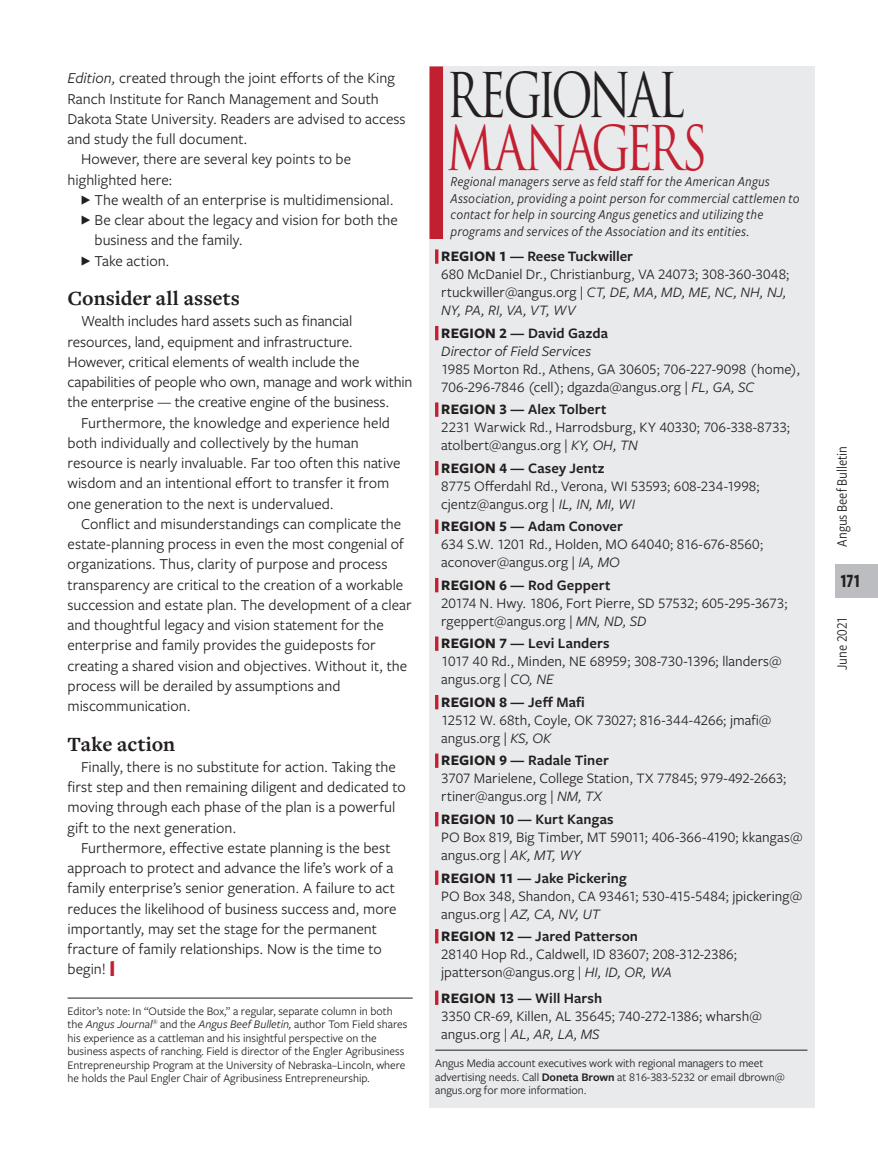
<style>
.page{position:relative;width:878px;height:1168px;background:#fff}
.page>*{position:absolute;margin:0;border:0;box-sizing:border-box;transform-origin:0 0}
.Column_Title{font:60px/52.5px "Trajan Pro 3";letter-spacing:-.08em;color:#231f20;scale:.76 1}
.column_subhead{font:700 21px "Freight Text Pro";color:#231f20}
.t1{font:700 19.5px "Freight Sans Cmp Pro";color:#231f20;scale:.9 1}
.column_body{font:15.75px/20.2px "Freight Sans Pro";color:#231f20}
.column_text_list{font:15px/18px "Freight Sans Pro";color:#231f20}
.Bar_Subhead{font:600 15px "Freight Sans Pro";letter-spacing:.005em;color:#231f20}
.t2{font:15px "Freight Sans Cnd Pro";letter-spacing:-.01em;color:#231f20}
.column_text_list-2{font:italic 15px "Freight Sans Pro";color:#231f20}
.Column_Deck{font:italic 14.25px/16.5px "Freight Sans Cnd Pro";letter-spacing:.005em;color:#231f20}
.Editor_s_Note{font:12px/13.5px "Freight Sans Pro";color:#231f20}
.editor_s_note{font:12px/13.5px "Freight Sans Pro";letter-spacing:-.005em;color:#231f20}
.s1{font-style:italic}
.s2{font-weight:700;font-size:22.05px;color:#c21f31}
.s3{color:#c21f31}
.s4{font-weight:700}
.s5{font-weight:600}
</style>
<div class="page">
<hr style="left:68px;top:998px;width:344px;height:1px;background:#231f20">
<div style="left:429px;top:66px;width:386px;height:1041px;background:#e9eaeb"></div>
<div style="left:429px;top:66px;width:14px;height:173px;background:#c21f31"></div>
<hr style="left:435px;top:249px;width:3px;height:15px;background:#c21f31">
<hr style="left:435px;top:326px;width:3px;height:14px;background:#c21f31">
<hr style="left:435px;top:402px;width:3px;height:15px;background:#c21f31">
<hr style="left:435px;top:461px;width:3px;height:14px;background:#c21f31">
<hr style="left:435px;top:519px;width:3px;height:15px;background:#c21f31">
<hr style="left:435px;top:578px;width:3px;height:14px;background:#c21f31">
<hr style="left:435px;top:636px;width:3px;height:15px;background:#c21f31">
<hr style="left:435px;top:695px;width:3px;height:14px;background:#c21f31">
<hr style="left:435px;top:753px;width:3px;height:15px;background:#c21f31">
<hr style="left:435px;top:812px;width:3px;height:14px;background:#c21f31">
<hr style="left:435px;top:870px;width:3px;height:15px;background:#c21f31">
<hr style="left:435px;top:929px;width:3px;height:14px;background:#c21f31">
<hr style="left:435px;top:990px;width:3px;height:15px;background:#c21f31">
<hr style="left:435px;top:1050px;width:372px;height:1px;background:#231f20">
<div style="left:835px;top:564px;width:43px;height:34px;background:#bcbdc0"></div>
<p class="column_body" style="left:68px;top:67px;width:340px"><span class="s1">Edition,</span> created through the joint efforts of the King Ranch Institute for Ranch Management and South Dakota State University. Readers are advised to access and study the full document.</p>
<p class="column_body" style="left:68px;top:148px;width:285px;text-indent:14px">However, there are several key points to be highlighted here:</p>
<p class="column_body" style="left:94px;top:189px;width:300px">The wealth of an enterprise is multidimensional.</p>
<p class="column_body" style="left:94px;top:209px;width:305px">Be clear about the legacy and vision for both the business and the family.</p>
<p class="column_body" style="left:94px;top:250px;width:76px">Take action.</p>
<p class="column_subhead" style="left:68px;top:284px;width:174px">Consider all assets</p>
<p class="column_body" style="left:68px;top:310px;width:346px;text-indent:14px">Wealth includes hard assets such as financial resources, land, equipment and infrastructure.<br>However, critical elements of wealth include the capabilities of people who own, manage and work within the enterprise — the creative engine of the business.</p>
<p class="column_body" style="left:68px;top:412px;width:334px;text-indent:14px">Furthermore, the knowledge and experience held both individually and collectively by the human resource is nearly invaluable. Far too often this native wisdom and an intentional effort to transfer it from one generation to the next is undervalued.</p>
<p class="column_body" style="left:68px;top:513px;width:346px;text-indent:14px">Conflict and misunderstandings can complicate the estate-planning process in even the most congenial of organizations. Thus, clarity of purpose and process transparency are critical to the creation of a workable succession and estate plan. The development of a clear and thoughtful legacy and vision statement for the enterprise and family provides the guideposts for creating a shared vision and objectives. Without it, the process will be derailed by assumptions and miscommunication.</p>
<p class="column_subhead" style="left:68px;top:730px;width:109px">Take action</p>
<p class="column_body" style="left:68px;top:756px;width:340px;text-indent:14px">Finally, there is no substitute for action. Taking the first step and then remaining diligent and dedicated to moving through each phase of the plan is a powerful gift to the next generation.</p>
<p class="column_body" style="left:68px;top:837px;width:330px;text-indent:14px">Furthermore, effective estate planning is the best approach to protect and advance the life’s work of a family enterprise’s senior generation. A failure to act reduces the likelihood of business success and, more importantly, may set the stage for the permanent fracture of family relationships. Now is the time to begin! <span class="s2">l</span></p>
<p class="Editor_s_Note" style="left:68px;top:1004px;width:341px">Editor’s note: In “Outside the Box,” a regular, separate column in both the <span class="s1">Angus Journal</span><sup>®</sup> and the <span class="s1">Angus Beef Bulletin,</span> author Tom Field shares his experience as a cattleman and his insightful perspective on the business aspects of ranching. Field is director of the Engler Agribusiness Entrepreneurship Program at the University of Nebraska–Lincoln, where he holds the Paul Engler Chair of Agribusiness Entrepreneurship.</p>
<p class="Column_Title" style="left:446px;top:72px;width:345px">REGIONAL<br><span class="s3">MANAGERS</span></p>
<p class="Column_Deck" style="left:450px;top:173px;width:350px">Regional managers serve as field staff for the American Angus Association, providing a point person for commercial cattlemen to contact for help in sourcing Angus genetics and utilizing the programs and services of the Association and its entities.</p>
<p class="Bar_Subhead" style="left:441px;top:246px;width:193px"><span class="s4">REGION 1</span> — Reese Tuckwiller</p>
<p class="column_text_list" style="left:441px;top:265px;width:350px">680 McDaniel Dr., Christianburg, VA 24073; 308-360-3048; rtuckwiller@angus.org | <span class="s1">CT, DE, MA, MD, ME, NC, NH, NJ,<br>NY, PA, RI, VA, VT, WV</span></p>
<p class="Bar_Subhead" style="left:441px;top:323px;width:168px"><span class="s4">REGION 2</span> — David Gazda</p>
<p class="column_text_list-2" style="left:441px;top:341px;width:151px">Director of Field Services</p>
<p class="column_text_list" style="left:441px;top:359px;width:360px">1985 Morton Rd., Athens, GA 30605; 706-227-9098 (home),<br>706-296-7846 (cell); dgazda@angus.org | <span class="s1">FL, GA, SC</span></p>
<p class="Bar_Subhead" style="left:441px;top:399px;width:167px"><span class="s4">REGION 3</span> — Alex Tolbert</p>
<p class="column_text_list" style="left:441px;top:418px;width:350px">2231 Warwick Rd., Harrodsburg, KY 40330; 706-338-8733; atolbert@angus.org <span class="s1">| KY, OH, TN</span></p>
<p class="Bar_Subhead" style="left:441px;top:458px;width:165px"><span class="s4">REGION 4</span> — Casey Jentz</p>
<p class="column_text_list" style="left:441px;top:476px;width:320px">8775 Offerdahl Rd., Verona, WI 53593; 608-234-1998; cjentz@angus.org | <span class="s1">IL, IN, MI, WI</span></p>
<p class="Bar_Subhead" style="left:441px;top:516px;width:183px"><span class="s4">REGION 5</span> — Adam Conover</p>
<p class="column_text_list" style="left:441px;top:535px;width:324px">634 S.W. 1201 Rd., Holden, MO 64040; 816-676-8560; aconover@angus.org | <span class="s1">IA, MO</span></p>
<p class="Bar_Subhead" style="left:441px;top:575px;width:171px"><span class="s4">REGION 6</span> — Rod Geppert</p>
<p class="column_text_list" style="left:441px;top:593px;width:348px">20174 N. Hwy. 1806, Fort Pierre, SD 57532; 605-295-3673; rgeppert@angus.org | <span class="s1">MN, ND, SD</span></p>
<p class="Bar_Subhead" style="left:441px;top:633px;width:170px"><span class="s4">REGION 7</span> — Levi Landers</p>
<p class="column_text_list" style="left:441px;top:652px;width:342px">1017 40 Rd., Minden, NE 68959; 308-730-1396; llanders@ angus.org | <span class="s1">CO, NE</span></p>
<p class="Bar_Subhead" style="left:441px;top:692px;width:145px"><span class="s4">REGION 8</span> — Jeff Mafi</p>
<p class="column_text_list" style="left:441px;top:710px;width:331px">12512 W. 68th, Coyle, OK 73027; 816-344-4266; jmafi@ angus.org | <span class="s1">KS, OK</span></p>
<p class="Bar_Subhead" style="left:441px;top:750px;width:169px"><span class="s4">REGION 9</span> — Radale Tiner</p>
<p class="column_text_list" style="left:441px;top:769px;width:347px">3707 Marielene, College Station, TX 77845; 979-492-2663; rtiner@angus.org | <span class="s1">NM, TX</span></p>
<p class="Bar_Subhead" style="left:441px;top:809px;width:174px"><span class="s4">REGION 10</span> — Kurt Kangas</p>
<p class="column_text_list" style="left:441px;top:827px;width:363px">PO Box 819, Big Timber, MT 59011; 406-366-4190; kkangas@ angus.org | <span class="s1">AK, MT, WY</span></p>
<p class="Bar_Subhead" style="left:441px;top:867px;width:187px"><span class="s4">REGION 11</span> — Jake Pickering</p>
<p class="column_text_list" style="left:441px;top:886px;width:362px">PO Box 348, Shandon, CA 93461; 530-415-5484; jpickering@ angus.org | <span class="s1">AZ, CA, NV, UT</span></p>
<p class="Bar_Subhead" style="left:441px;top:926px;width:198px"><span class="s4">REGION 12</span> — Jared Patterson</p>
<p class="column_text_list" style="left:441px;top:944px;width:297px">28140 Hop Rd., Caldwell, ID 83607; 208-312-2386; jpatterson@angus.org | <span class="s1">HI, ID, OR, WA</span></p>
<p class="Bar_Subhead" style="left:441px;top:987px;width:162px"><span class="s4">REGION 13</span> — Will Harsh</p>
<p class="column_text_list" style="left:441px;top:1006px;width:322px">3350 CR-69, Killen, AL 35645; 740-272-1386; wharsh@ angus.org | <span class="s1">AL, AR, LA, MS</span></p>
<p class="editor_s_note" style="left:435px;top:1056px;width:351px">Angus Media account executives work with regional managers to meet advertising needs. Call <span class="s5">Doneta Brown</span> at 816-383-5232 or email dbrown@ angus.org for more information.</p>
<p class="t2" style="left:831px;top:546px;width:102px;rotate:-90deg">Angus Beef Bulletin</p>
<p class="t1" style="left:840px;top:568px;width:24px">171</p>
<p class="t2" style="left:831px;top:670px;width:55px;rotate:-90deg">June 2021</p>
</div>
